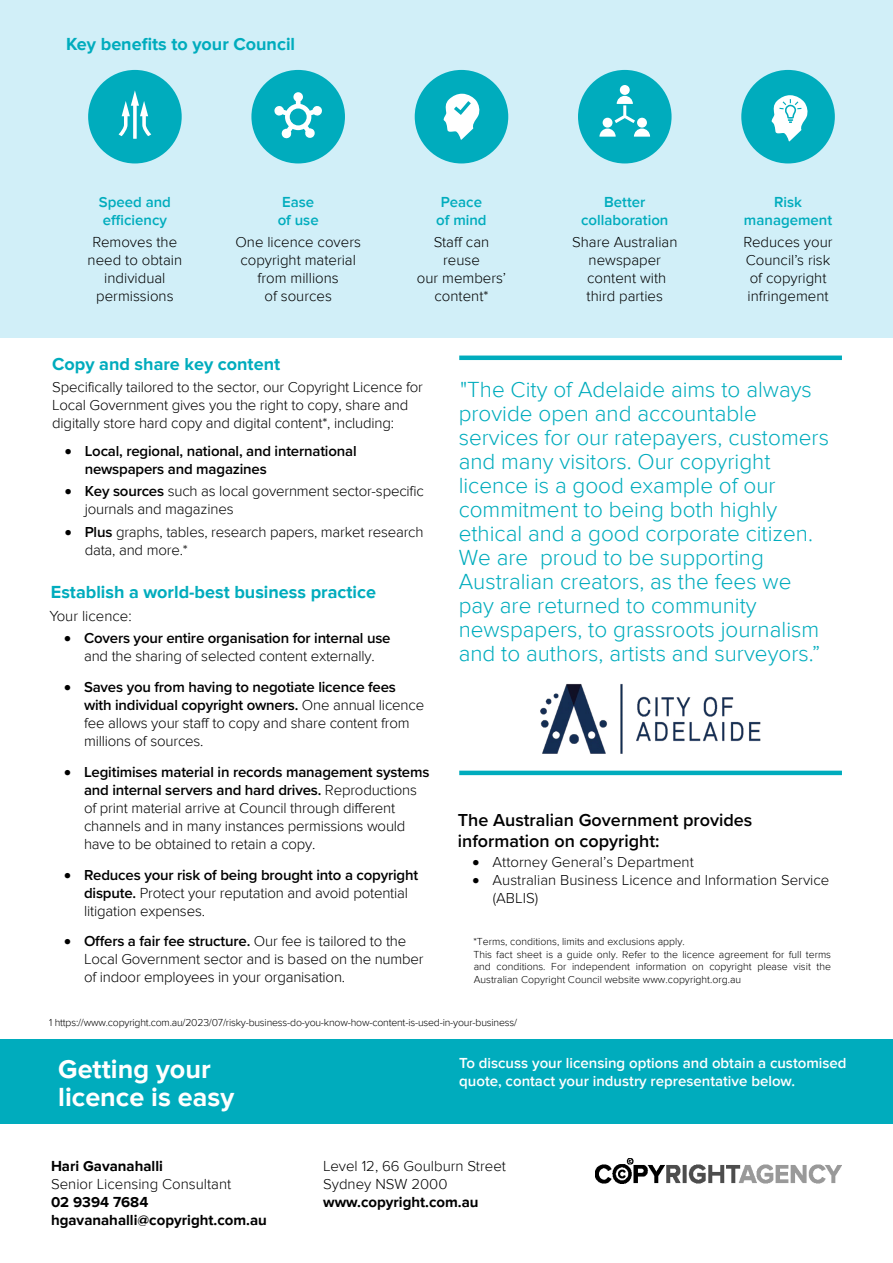
<style>
.page{position:relative;width:893px;height:1263px;background:#fff}
.page>*{position:absolute;margin:0;border:0;box-sizing:border-box;transform-origin:0 0}
.t1{font:700 27px/27.8px "Proxima Nova";color:#fff}
.t2{font:300 22.5px/24px "Proxima Nova";color:#00acbd}
.t3{font:700 18px "Proxima Nova";color:#00acbd}
.t4{font:600 18px/21.6px "Proxima Nova";color:#000}
.t5{font:300 15px/18px "Proxima Nova";letter-spacing:-.01em;color:#000}
.t6{font:600 15px/18px "Proxima Nova";letter-spacing:-.01em;color:#000;text-align:center}
.t7{font:600 15px/18px "Proxima Nova";color:#fff}
.t8{font:700 15px/18px "Proxima Nova";color:#000}
.t9{font:600 15px/18px "Proxima Nova";color:#00acbd;text-align:center}
.t10{font:300 10.5px/12.6px "Proxima Nova";color:#000}
.s1{font-weight:600}
.s2{font-weight:300}
</style>
<div class="page">
<div style="left:0;top:0;width:893px;height:337px;background:#d1eff8"></div>
<div style="left:0;top:1039px;width:893px;height:84px;background:#00acbd"></div>
<div style="left:251px;top:70px;width:94px;height:93px;background:#00acbd;border-radius:50%"></div>
<div style="left:88px;top:70px;width:94px;height:93px;background:#00acbd;border-radius:50%"></div>
<div style="left:415px;top:70px;width:93px;height:93px;background:#00acbd;border-radius:50%"></div>
<div style="left:578px;top:70px;width:94px;height:93px;background:#00acbd;border-radius:50%"></div>
<svg style="left:443px;top:94px;width:37px;height:46px"></svg>
<svg style="left:119px;top:90px;width:32px;height:49px"></svg>
<svg style="left:274px;top:92px;width:48px;height:47px"></svg>
<div style="left:620px;top:85px;width:10px;height:10px;background:#fff;border-radius:50%"></div>
<div style="left:603px;top:118px;width:9px;height:10px;background:#fff;border-radius:50%"></div>
<svg style="left:599px;top:129px;width:17px;height:8px"></svg>
<div style="left:637px;top:118px;width:10px;height:10px;background:#fff;border-radius:50%"></div>
<svg style="left:634px;top:129px;width:16px;height:8px"></svg>
<svg style="left:615px;top:96px;width:20px;height:27px"></svg>
<div style="left:741px;top:70px;width:94px;height:93px;background:#00acbd;border-radius:50%"></div>
<svg style="left:771px;top:95px;width:37px;height:46px"></svg>
<hr style="left:459px;top:356px;width:383px;height:4px;background:#00acbd">
<hr style="left:459px;top:771px;width:383px;height:4px;background:#00acbd">
<img style="left:540px;top:683px;width:221px;height:71px">
<img style="left:595px;top:1159px;width:247px;height:24px">
<p class="t3" style="left:66px;top:34px;width:231px">Key benefits to your Council</p>
<p class="t9" style="left:99px;top:194px;width:74px;text-align:left">Speed and efficiency</p>
<p class="t5" style="left:88px;top:234px;width:96px;text-align:center">Removes the need to obtain individual permissions</p>
<p class="t9" style="left:278px;top:194px;width:43px;text-align:left">Ease of use</p>
<p class="t5" style="left:235px;top:234px;width:127px;text-align:center">One licence covers copyright material from millions<br>of sources</p>
<p class="t9" style="left:436px;top:194px;width:52px">Peace of mind</p>
<p class="t5" style="left:417px;top:234px;width:91px;text-align:center">Staff can reuse<br>our members’ content*</p>
<p class="t9" style="left:581px;top:194px;width:89px">Better collaboration</p>
<p class="t5" style="left:572px;top:234px;width:107px;text-align:center">Share Australian newspaper content with third parties</p>
<p class="t9" style="left:744px;top:194px;width:90px">Risk management</p>
<p class="t5" style="left:744px;top:234px;width:90px">Reduces your<br>Council’s risk of copyright infringement</p>
<p class="t3" style="left:52px;top:350px;width:229px">Copy and share key content</p>
<p class="t5" style="left:52px;top:378px;width:372px">Specifically tailored to the sector, our Copyright Licence for<br>Local Government gives you the right to copy, share and digitally store hard copy and digital content*, including:</p>
<p class="t6" style="left:85px;top:442px;width:273px;text-align:left;text-indent:-20px">• Local, regional, national, and international newspapers and magazines</p>
<p class="t5" style="left:85px;top:483px;width:341px;text-indent:-20px">• <span class="s1">Key sources</span> such as local government sector-specific journals and magazines</p>
<p class="t5" style="left:85px;top:523px;width:340px;text-indent:-20px">• <span class="s1">Plus</span> graphs, tables, research papers, market research data, and more.*</p>
<p class="t2" style="left:459px;top:376px;width:372px">"The City of Adelaide aims to always provide open and accountable services for our ratepayers, customers and many visitors. Our copyright licence is a good example of our commitment to being both highly ethical and a good corporate citizen.<br>We are proud to be supporting Australian creators, as the fees we pay are returned to community newspapers, to grassroots journalism and to authors, artists and surveyors.”</p>
<p class="t3" style="left:51px;top:582px;width:327px">Establish a world-best business practice</p>
<p class="t5" style="left:49px;top:607px;width:84px">Your licence:</p>
<p class="t6" style="left:64px;top:629px;width:328px">• Covers your entire organisation for internal use <span class="s2">and the sharing of selected content externally.</span></p>
<p class="t5" style="left:84px;top:678px;width:342px;text-indent:-20px">• <span class="s1">Saves you from having to negotiate licence fees with individual copyright owners.</span> One annual licence fee allows your staff to copy and share content from millions of sources.</p>
<p class="t5" style="left:84px;top:763px;width:347px;text-indent:-20px">• <span class="s1">Legitimises material in records management systems and internal servers and hard drives.</span> Reproductions of print material arrive at Council through different channels and in many instances permissions would have to be obtained to retain a copy.</p>
<p class="t5" style="left:84px;top:866px;width:336px;text-indent:-20px">• <span class="s1">Reduces your risk of being brought into a copyright dispute.</span> Protect your reputation and avoid potential litigation expenses.</p>
<p class="t5" style="left:84px;top:933px;width:341px;text-indent:-20px">• <span class="s1">Offers a fair fee structure.</span> Our fee is tailored to the<br>Local Government sector and is based on the number of indoor employees in your organisation.</p>
<p class="t10" style="left:49px;top:1016px;width:469px">1 https://www.copyright.com.au/2023/07/risky-business-do-you-know-how-content-is-used-in-your-business/</p>
<p class="t4" style="left:458px;top:808px;width:296px">The Australian Government provides information on copyright:</p>
<p class="t5" style="left:473px;top:852px;width:223px">• Attorney General’s Department</p>
<p class="t5" style="left:493px;top:870px;width:338px;text-indent:-20px">• Australian Business Licence and Information Service (ABLIS)</p>
<p class="t10" style="left:473px;top:935px;width:359px">*Terms, conditions, limits and exclusions apply.<br>This fact sheet is a guide only. Refer to the licence agreement for full terms and conditions. For independent information on copyright please visit the Australian Copyright Council website www.copyright.org.au</p>
<h1 class="t1" style="left:58px;top:1056px;width:177px">Getting your licence is easy</h1>
<p class="t7" style="left:459px;top:1055px;width:389px">To discuss your licensing options and obtain a customised quote, contact your industry representative below.</p>
<p class="t8" style="left:51px;top:1157px;width:113px">Hari Gavanahalli</p>
<p class="t5" style="left:51px;top:1175px;width:182px">Senior Licensing Consultant</p>
<p class="t8" style="left:51px;top:1193px;width:217px">02 9394 7684 hgavanahalli@copyright.com.au</p>
<p class="t5" style="left:323px;top:1157px;width:184px">Level 12, 66 Goulburn Street<br>Sydney NSW 2000</p>
<p class="t8" style="left:323px;top:1193px;width:157px">www.copyright.com.au</p>
</div>
